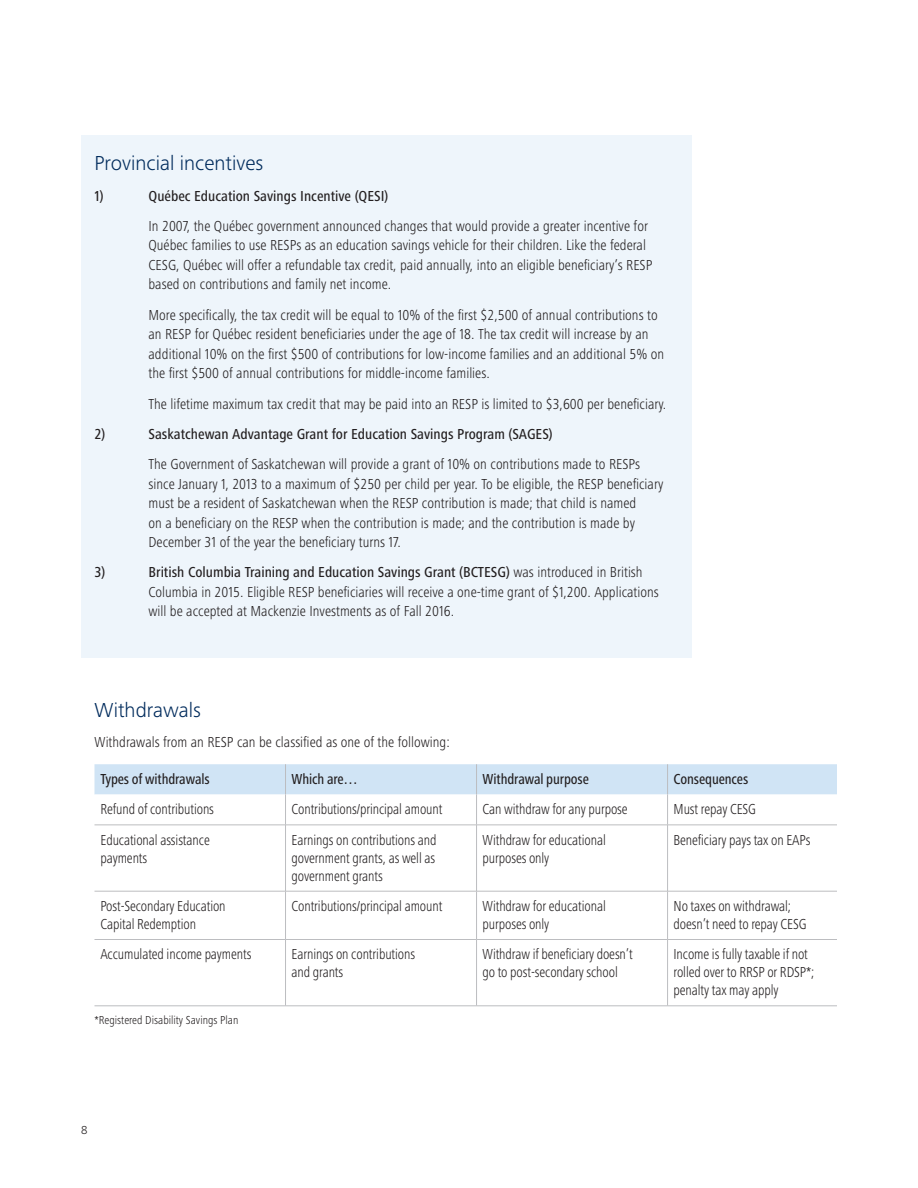
<style>
.page{position:relative;width:918px;height:1188px;background:#fff}
.page>*{position:absolute;margin:0;border:0;box-sizing:border-box;transform-origin:0 0}
.t1{font:300 21px "Frutiger Next Pro";color:#002b5c}
.t2{font:300 condensed 15px/19.5px "Frutiger Next Pro";color:#231f20}
.t3{font:300 condensed 15px/18px "Frutiger Next Pro";color:#231f20;scale:.95 1}
.t4{font:500 condensed 15px "Frutiger Next Pro";color:#231f20}
.t5{font:500 condensed 15px "Frutiger Next Pro";color:#231f20;scale:.95 1}
.t6{font:300 condensed 12px "Frutiger Next Pro";color:#231f20}
.t7{font:300 12px "Frutiger Next Pro";color:#231f20}
.s1{font-weight:500}
</style>
<div class="page">
<svg style="left:94px;top:764px;width:743px;height:31px;background:#d1e4f5"></svg>
<svg style="left:94px;top:824px;width:743px;height:182px"></svg>
<hr style="left:285px;top:795px;width:1px;height:30px;background:#bcbdc0">
<hr style="left:476px;top:795px;width:1px;height:30px;background:#bcbdc0">
<hr style="left:667px;top:795px;width:1px;height:30px;background:#bcbdc0">
<hr style="left:94px;top:825px;width:192px;height:1px;background:#bcbdc0">
<hr style="left:286px;top:825px;width:191px;height:1px;background:#bcbdc0">
<hr style="left:285px;top:825px;width:1px;height:66px;background:#bcbdc0">
<hr style="left:477px;top:825px;width:191px;height:1px;background:#bcbdc0">
<hr style="left:476px;top:825px;width:1px;height:66px;background:#bcbdc0">
<hr style="left:668px;top:825px;width:169px;height:1px;background:#bcbdc0">
<hr style="left:667px;top:825px;width:1px;height:66px;background:#bcbdc0">
<hr style="left:94px;top:891px;width:192px;height:1px;background:#bcbdc0">
<hr style="left:286px;top:891px;width:191px;height:1px;background:#bcbdc0">
<hr style="left:285px;top:891px;width:1px;height:48px;background:#bcbdc0">
<hr style="left:477px;top:891px;width:191px;height:1px;background:#bcbdc0">
<hr style="left:476px;top:891px;width:1px;height:48px;background:#bcbdc0">
<hr style="left:668px;top:891px;width:169px;height:1px;background:#bcbdc0">
<hr style="left:667px;top:891px;width:1px;height:48px;background:#bcbdc0">
<hr style="left:94px;top:939px;width:192px;height:1px;background:#bcbdc0">
<hr style="left:286px;top:939px;width:191px;height:1px;background:#bcbdc0">
<hr style="left:285px;top:940px;width:1px;height:66px;background:#bcbdc0">
<hr style="left:477px;top:939px;width:191px;height:1px;background:#bcbdc0">
<hr style="left:476px;top:940px;width:1px;height:66px;background:#bcbdc0">
<hr style="left:668px;top:939px;width:169px;height:1px;background:#bcbdc0">
<hr style="left:667px;top:940px;width:1px;height:66px;background:#bcbdc0">
<hr style="left:94px;top:1006px;width:192px;height:1px;background:#bcbdc0">
<hr style="left:286px;top:1006px;width:191px;height:1px;background:#bcbdc0">
<hr style="left:477px;top:1006px;width:191px;height:1px;background:#bcbdc0">
<hr style="left:668px;top:1006px;width:169px;height:1px;background:#bcbdc0">
<hr style="left:285px;top:764px;width:1px;height:31px;background:#bcbdc0">
<hr style="left:476px;top:764px;width:1px;height:31px;background:#bcbdc0">
<hr style="left:667px;top:764px;width:1px;height:31px;background:#bcbdc0">
<div style="left:81px;top:135px;width:610px;height:523px;background:#eef5fb"></div>
<h1 class="t1" style="left:94px;top:151px;width:170px">Provincial incentives</h1>
<p class="t4" style="left:94px;top:187px;width:11px">1)</p>
<p class="t4" style="left:148px;top:187px;width:241px">Québec Education Savings Incentive (QESI)</p>
<p class="t2" style="left:148px;top:216px;width:505px">In 2007, the Québec government announced changes that would provide a greater incentive for Québec families to use RESPs as an education savings vehicle for their children. Like the federal CESG, Québec will offer a refundable tax credit, paid annually, into an eligible beneficiary’s RESP based on contributions and family net income.</p>
<p class="t2" style="left:148px;top:305px;width:517px">More specifically, the tax credit will be equal to 10% of the first $2,500 of annual contributions to an RESP for Québec resident beneficiaries under the age of 18. The tax credit will increase by an additional 10% on the first $500 of contributions for low-income families and an additional 5% on the first $500 of annual contributions for middle-income families.</p>
<p class="t2" style="left:148px;top:394px;width:517px">The lifetime maximum tax credit that may be paid into an RESP is limited to $3,600 per beneficiary.</p>
<p class="t4" style="left:94px;top:425px;width:12px">2)</p>
<p class="t4" style="left:148px;top:425px;width:406px">Saskatchewan Advantage Grant for Education Savings Program (SAGES)</p>
<p class="t2" style="left:148px;top:454px;width:516px">The Government of Saskatchewan will provide a grant of 10% on contributions made to RESPs since January 1, 2013 to a maximum of $250 per child per year. To be eligible, the RESP beneficiary must be a resident of Saskatchewan when the RESP contribution is made; that child is named<br>on a beneficiary on the RESP when the contribution is made; and the contribution is made by December 31 of the year the beneficiary turns 17.</p>
<p class="t4" style="left:94px;top:564px;width:12px">3)</p>
<p class="t2" style="left:148px;top:563px;width:512px"><span class="s1">British Columbia Training and Education Savings Grant (BCTESG)</span> was introduced in British<br>Columbia in 2015. Eligible RESP beneficiaries will receive a one-time grant of $1,200. Applications will be accepted at Mackenzie Investments as of Fall 2016.</p>
<h1 class="t1" style="left:94px;top:698px;width:108px">Withdrawals</h1>
<p class="t2" style="left:94px;top:733px;width:357px">Withdrawals from an RESP can be classified as one of the following:</p>
<p class="t5" style="left:100px;top:770px;width:117px">Types of withdrawals</p>
<p class="t5" style="left:292px;top:770px;width:71px">Which are…</p>
<p class="t5" style="left:483px;top:770px;width:113px">Withdrawal purpose</p>
<p class="t5" style="left:674px;top:770px;width:80px">Consequences</p>
<p class="t3" style="left:100px;top:800px;width:121px">Refund of contributions</p>
<p class="t3" style="left:292px;top:800px;width:160px">Contributions/principal amount</p>
<p class="t3" style="left:483px;top:800px;width:154px">Can withdraw for any purpose</p>
<p class="t3" style="left:674px;top:800px;width:88px">Must repay CESG</p>
<p class="t3" style="left:100px;top:831px;width:117px">Educational assistance payments</p>
<p class="t3" style="left:291px;top:831px;width:154px;text-align:justify">Earnings on contributions and government grants, as well as government grants</p>
<p class="t3" style="left:483px;top:831px;width:131px">Withdraw for educational purposes only</p>
<p class="t3" style="left:674px;top:831px;width:146px">Beneficiary pays tax on EAPs</p>
<p class="t3" style="left:100px;top:897px;width:133px">Post-Secondary Education<br>Capital Redemption</p>
<p class="t3" style="left:291px;top:897px;width:160px">Contributions/principal amount</p>
<p class="t3" style="left:482px;top:897px;width:131px">Withdraw for educational purposes only</p>
<p class="t3" style="left:674px;top:897px;width:142px">No taxes on withdrawal; doesn’t need to repay CESG</p>
<p class="t3" style="left:100px;top:945px;width:161px">Accumulated income payments</p>
<p class="t3" style="left:291px;top:945px;width:132px">Earnings on contributions and grants</p>
<p class="t3" style="left:482px;top:945px;width:160px">Withdraw if beneficiary doesn’t go to post-secondary school</p>
<p class="t3" style="left:674px;top:945px;width:150px">Income is fully taxable if not rolled over to RRSP or RDSP*; penalty tax may apply</p>
<p class="t6" style="left:94px;top:1013px;width:146px">*Registered Disability Savings Plan</p>
<p class="t7" style="left:81px;top:1123px;width:8px">8</p>
</div>
